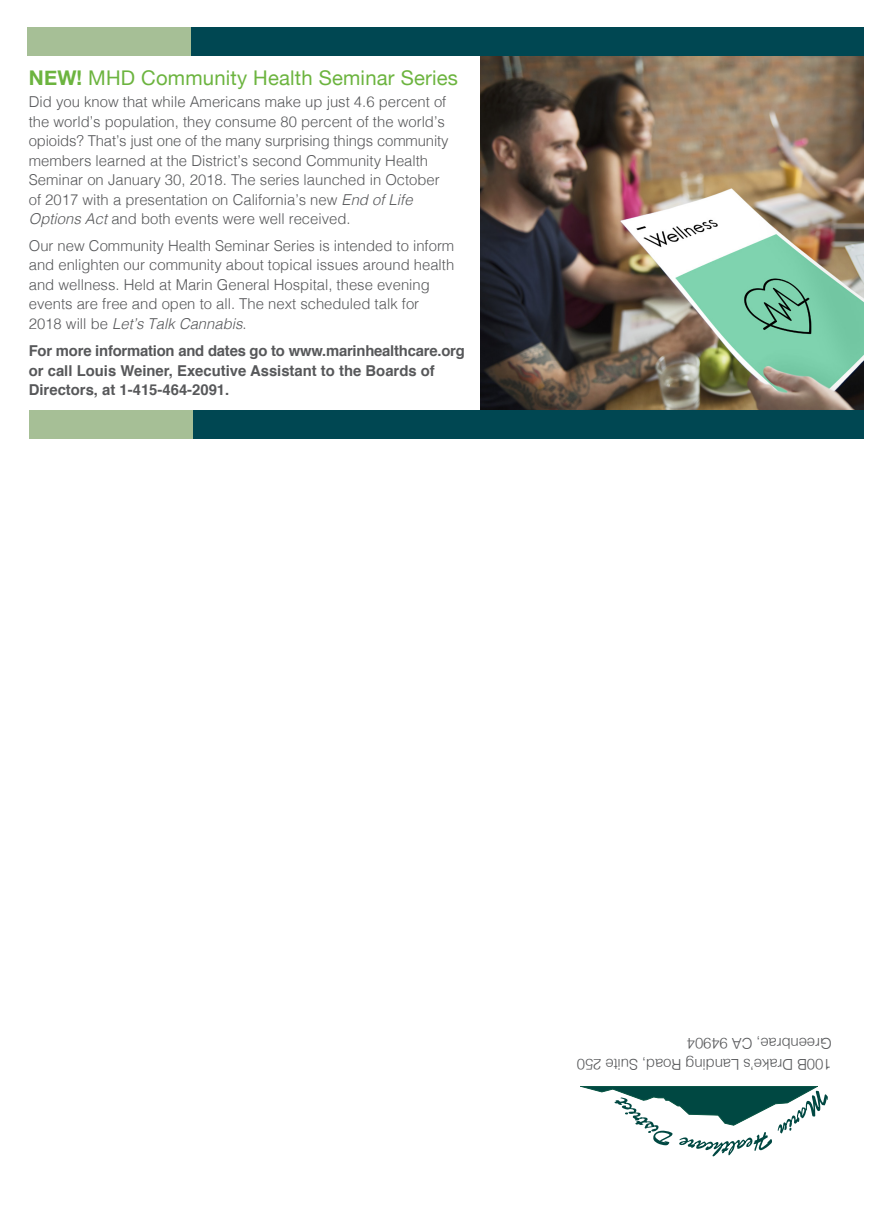
<style>
.page{position:relative;width:891px;height:1215px;background:#fff}
.page>*{position:absolute;margin:0;border:0;box-sizing:border-box;transform-origin:0 0}
.t1{font:20.25px "Helvetica Neue";letter-spacing:.01em;color:#6cb43f}
.Body_Copy{font:300 15px/19.5px "Helvetica";color:#57585a}
.Body_Copy-2{font:700 15px/19.5px "Helvetica";color:#57585a}
.s1{font-weight:700}
.s2{font-style:italic}
</style>
<div class="page">
<img style="left:481px;top:55px;width:383px;height:356px">
<svg style="left:580px;top:1086px;width:248px;height:70px"></svg>
<div style="left:29px;top:411px;width:835px;height:28px;background:#004752"></div>
<div style="left:29px;top:411px;width:163px;height:28px;background:#a6bf96"></div>
<div style="left:27px;top:27px;width:837px;height:28px;background:#004752"></div>
<div style="left:27px;top:27px;width:163px;height:28px;background:#a6bf96"></div>
<p class="t1" style="left:29px;top:66px;width:431px"><span class="s1">NEW!</span> MHD Community Health Seminar Series</p>
<p class="Body_Copy" style="left:29px;top:91px;width:421px">Did you know that while Americans make up just 4.6 percent of the world’s population, they consume 80 percent of the world’s opioids? That’s just one of the many surprising things community members learned at the District’s second Community Health Seminar on January 30, 2018. The series launched in October of 2017 with a presentation on California’s new <span class="s2">End of Life Options Act</span> and both events were well received.</p>
<p class="Body_Copy" style="left:29px;top:235px;width:427px">Our new Community Health Seminar Series is intended to inform and enlighten our community about topical issues around health and wellness. Held at Marin General Hospital, these evening events are free and open to all. The next scheduled talk for 2018 will be <span class="s2">Let’s Talk Cannabis</span>.</p>
<p class="Body_Copy-2" style="left:29px;top:341px;width:438px">For more information and dates go to www.marinhealthcare.org or call Louis Weiner, Executive Assistant to the Boards of<br>Directors, at 1-415-464-2091.</p>
<p class="Body_Copy" style="left:832px;top:1076px;width:256px;line-height:20.7px;rotate:-180deg">100B Drake’s Landing Road, Suite 250<br>Greenbrae, CA 94904</p>
</div>
